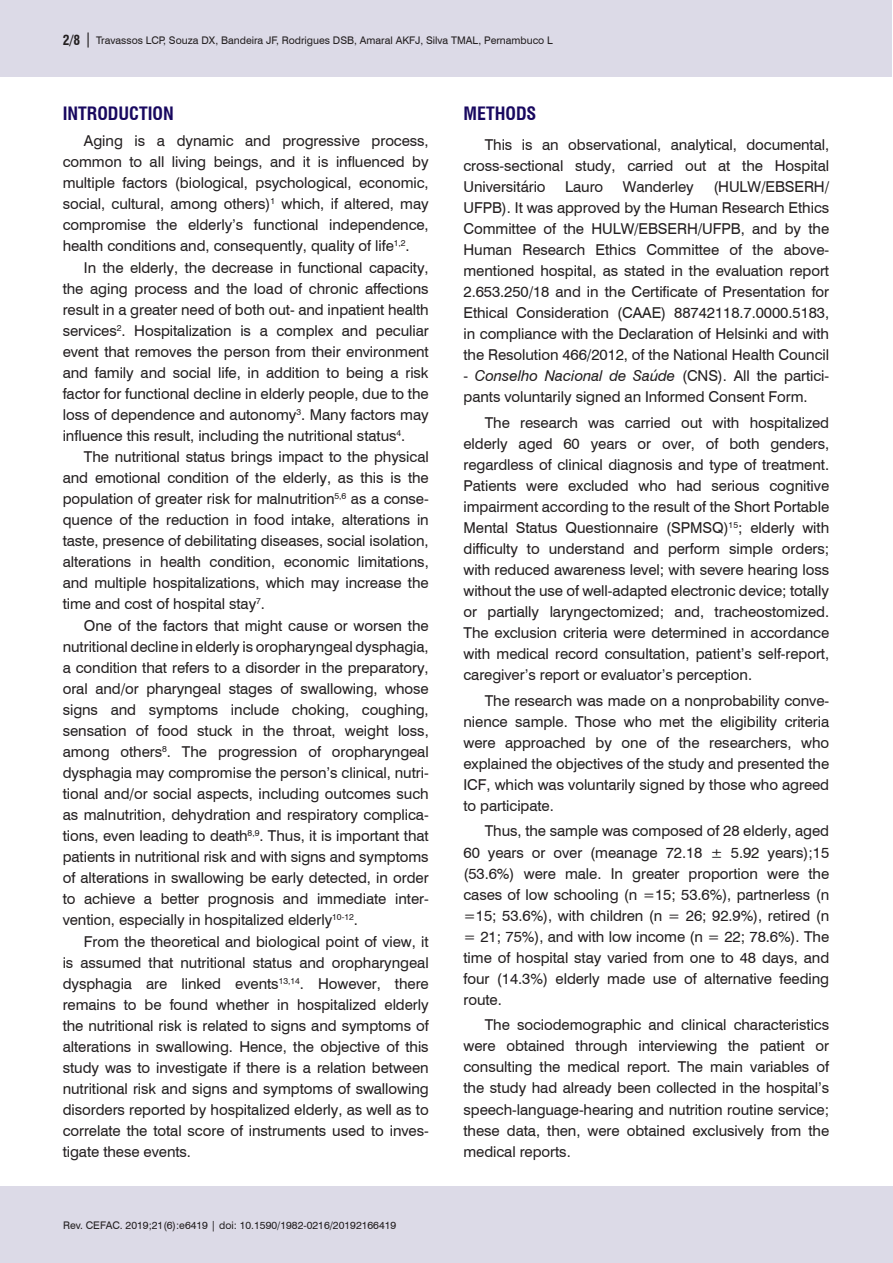
<style>
.page{position:relative;width:893px;height:1263px;background:#fff}
.page>*{position:absolute;margin:0;border:0;box-sizing:border-box;transform-origin:0 0}
.Nivel_1{font:700 condensed 18px "Swiss 721 BT";color:#18085f}
.Corpo_do_texto_INGL{font:15px/21px "Swiss 721 BT";letter-spacing:-.005em;color:#231f20;text-align:justify}
.t1{font:10.5px "Swiss 721 BT";color:#231f20}
.s1{font-weight:700;font-stretch:condensed;font-size:13.5px}
.s2{font-size:15px}
.s3{font-style:italic}
</style>
<div class="page">
<div style="left:0;top:1186px;width:892px;height:77px;background:#dcdae7"></div>
<div style="left:0;top:0;width:892px;height:77px;background:#dcdae7"></div>
<p class="t1" style="left:63px;top:33px;width:492px"><span class="s1">2/8</span> <span class="s2">|</span> Travassos LCP, Souza DX, Bandeira JF, Rodrigues DSB, Amaral AKFJ, Silva TMAL, Pernambuco L</p>
<p class="Nivel_1" style="left:63px;top:103px;width:113px">INTRODUCTION</p>
<p class="Corpo_do_texto_INGL" style="left:63px;top:129px;width:368px;text-indent:21px">Aging is a dynamic and progressive process, common to all living beings, and it is influenced by multiple factors (biological, psychological, economic, social, cultural, among others)<sup>1</sup> which, if altered, may compromise the elderly’s functional independence, health conditions and, consequently, quality of life<sup>1,2</sup>.</p>
<p class="Corpo_do_texto_INGL" style="left:63px;top:256px;width:368px;text-indent:21px">In the elderly, the decrease in functional capacity, the aging process and the load of chronic affections result in a greater need of both out- and inpatient health services<sup>2</sup>. Hospitalization is a complex and peculiar event that removes the person from their environment and family and social life, in addition to being a risk factor for functional decline in elderly people, due to the loss of dependence and autonomy<sup>3</sup>. Many factors may influence this result, including the nutritional status<sup>4</sup>.</p>
<p class="Corpo_do_texto_INGL" style="left:63px;top:446px;width:368px;text-indent:21px">The nutritional status brings impact to the physical and emotional condition of the elderly, as this is the population of greater risk for malnutrition<sup>5,6</sup> as a conse&shy;quence of the reduction in food intake, alterations in taste, presence of debilitating diseases, social isolation, alterations in health condition, economic limitations, and multiple hospitalizations, which may increase the time and cost of hospital stay<sup>7</sup>.</p>
<p class="Corpo_do_texto_INGL" style="left:63px;top:614px;width:368px;text-indent:21px">One of the factors that might cause or worsen the nutritional decline in elderly is oropharyngeal dysphagia, a condition that refers to a disorder in the preparatory, oral and/or pharyngeal stages of swallowing, whose signs and symptoms include choking, coughing, sensation of food stuck in the throat, weight loss, among others<sup>8</sup>. The progression of oropharyngeal dysphagia may compromise the person’s clinical, nutri&shy;tional and/or social aspects, including outcomes such as malnutrition, dehydration and respiratory complica&shy;tions, even leading to death<sup>8,9</sup>. Thus, it is important that patients in nutritional risk and with signs and symptoms of alterations in swallowing be early detected, in order to achieve a better prognosis and immediate inter&shy;vention, especially in hospitalized elderly<sup>10-12</sup>.</p>
<p class="Corpo_do_texto_INGL" style="left:63px;top:930px;width:368px;text-indent:21px">From the theoretical and biological point of view, it is assumed that nutritional status and oropharyngeal dysphagia are linked events<sup>13,14</sup>. However, there remains to be found whether in hospitalized elderly the nutritional risk is related to signs and symptoms of alterations in swallowing. Hence, the objective of this study was to investigate if there is a relation between nutritional risk and signs and symptoms of swallowing disorders reported by hospitalized elderly, as well as to correlate the total score of instruments used to inves&shy;tigate these events.</p>
<p class="t1" style="left:63px;top:1218px;width:335px">Rev. CEFAC. 2019;21(6):e6419 | doi: 10.1590/1982-0216/20192166419</p>
<p class="Nivel_1" style="left:463px;top:103px;width:74px">METHODS</p>
<p class="Corpo_do_texto_INGL" style="left:463px;top:133px;width:367px;text-indent:21px">This is an observational, analytical, documental, cross-sectional study, carried out at the Hospital Universitário</p>
<p class="Corpo_do_texto_INGL" style="left:463px;top:175px;width:367px;text-indent:250px">(HULW/EBSERH/ UFPB). It was approved by the Human Research Ethics Committee of the HULW/EBSERH/UFPB, and by the Human Research Ethics Committee of the above&shy;mentioned hospital, as stated in the evaluation report 2.653.250/18 and in the Certificate of Presentation for Ethical Consideration (CAAE) 88742118.7.0000.5183, in compliance with the Declaration of Helsinki and with the Resolution 466/2012, of the National Health Council</p>
<p class="Corpo_do_texto_INGL" style="left:463px;top:365px;width:367px">- <span class="s3">Conselho Nacional de Saúde</span> (CNS). All the partici&shy;pants voluntarily signed an Informed Consent Form.</p>
<p class="Corpo_do_texto_INGL" style="left:463px;top:411px;width:367px;text-indent:21px">The research was carried out with hospitalized elderly aged 60 years or over, of both genders, regardless of clinical diagnosis and type of treatment.<br>Patients were excluded who had serious cognitive impairment according to the result of the Short Portable Mental Status Questionnaire (SPMSQ)<sup>15</sup>; elderly with difficulty to understand and perform simple orders; with reduced awareness level; with severe hearing loss without the use of well-adapted electronic device; totally or partially laryngectomized; and, tracheostomized.<br>The exclusion criteria were determined in accordance with medical record consultation, patient’s self-report, caregiver’s report or evaluator’s perception.</p>
<p class="Corpo_do_texto_INGL" style="left:463px;top:689px;width:367px;text-indent:21px">The research was made on a nonprobability conve&shy;nience sample. Those who met the eligibility criteria were approached by one of the researchers, who explained the objectives of the study and presented the ICF, which was voluntarily signed by those who agreed to participate.</p>
<p class="Corpo_do_texto_INGL" style="left:463px;top:820px;width:367px;text-indent:21px">Thus, the sample was composed of 28 elderly, aged 60 years or over (meanage 72.18 ± 5.92 years);15 (53.6%) were male. In greater proportion were the cases of low schooling (n =15; 53.6%), partnerless (n =15; 53.6%), with children (n = 26; 92.9%), retired (n = 21; 75%), and with low income (n = 22; 78.6%). The time of hospital stay varied from one to 48 days, and four (14.3%) elderly made use of alternative feeding route.</p>
<p class="Corpo_do_texto_INGL" style="left:463px;top:1014px;width:367px;text-indent:21px">The sociodemographic and clinical characteristics were obtained through interviewing the patient or consulting the medical report. The main variables of the study had already been collected in the hospital’s speech-language-hearing and nutrition routine service; these data, then, were obtained exclusively from the medical reports.</p>
<p class="Corpo_do_texto_INGL" style="left:565px;top:175px;width:40px">Lauro</p>
<p class="Corpo_do_texto_INGL" style="left:623px;top:175px;width:72px">Wanderley</p>
</div>
